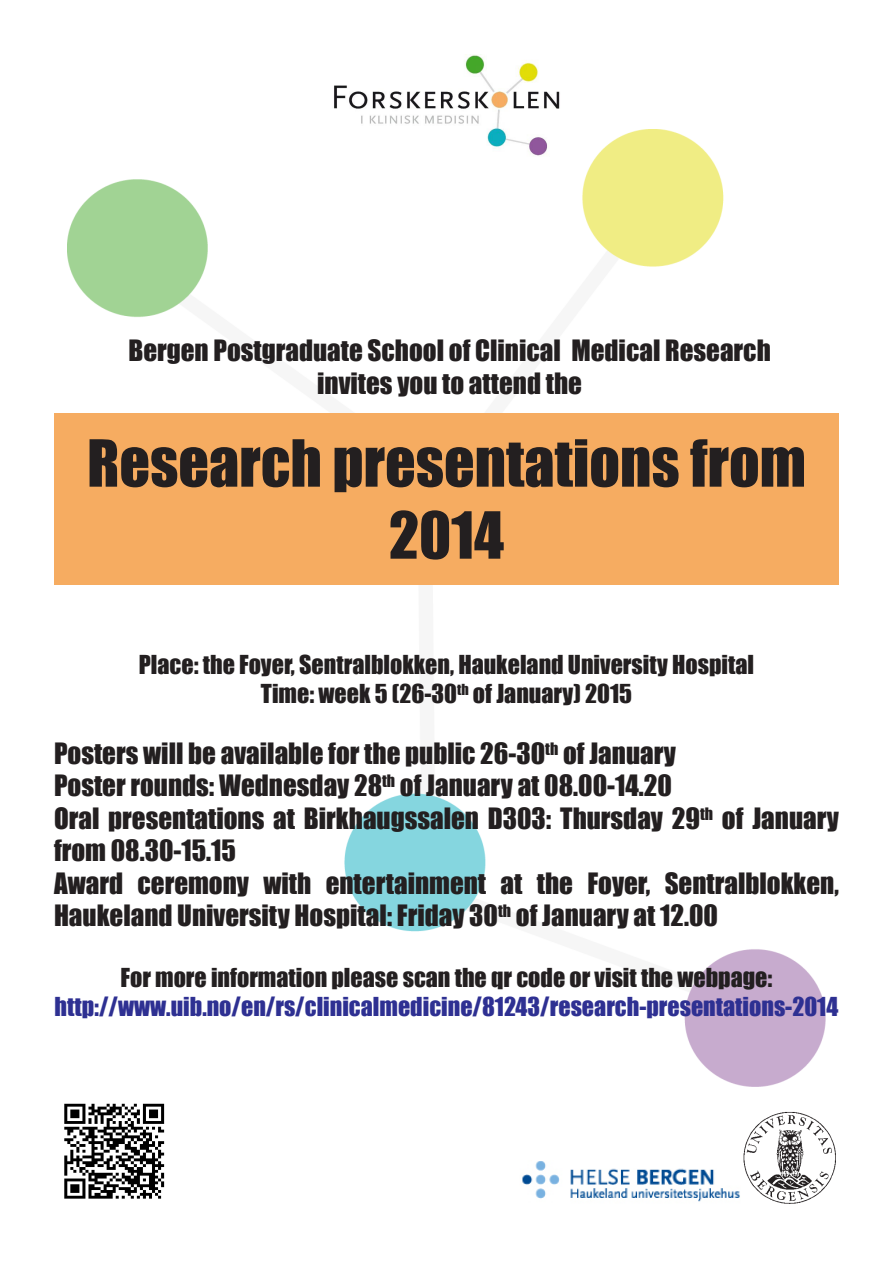
<style>
.page{position:relative;width:893px;height:1263px;background:#fff}
.page>*{position:absolute;margin:0;border:0;box-sizing:border-box;transform-origin:0 0}
.t1{font:60px/72px "Impact";color:#231f20;text-align:center}
.t2{font:27px/32.4px "Impact";color:#231f20}
.t3{font:24px "Impact";color:#231f20}
.t4{font:24px "Impact";color:#2e3092}
</style>
<div class="page">
<img style="left:67px;top:130px;width:758px;height:956px">
<img style="left:522px;top:1161px;width:218px;height:41px">
<img style="left:743px;top:1112px;width:93px;height:92px">
<img style="left:333px;top:54px;width:227px;height:102px">
<div style="left:54px;top:413px;width:785px;height:172px;background:#f6ac61"></div>
<img style="left:64px;top:1103px;width:101px;height:96px">
<p class="t2" style="left:128px;top:334px;width:644px">Bergen Postgraduate School of Clinical Medical Research</p>
<p class="t2" style="left:317px;top:366px;width:266px">invites you to attend the</p>
<p class="t1" style="left:87px;top:426px;width:720px">Research presentations from<br>2014</p>
<p class="t3" style="left:139px;top:646px;width:617px">Place: the Foyer, Sentralblokken, Haukeland University Hospital</p>
<p class="t3" style="left:261px;top:675px;width:373px">Time: week 5 (26-30<sup>th</sup> of January) 2015</p>
<p class="t2" style="left:54px;top:736px;width:623px">Posters will be available for the public 26-30<sup>th</sup> of January</p>
<p class="t2" style="left:54px;top:769px;width:619px">Poster rounds: Wednesday 28<sup>th</sup> of January at 08.00-14.20</p>
<p class="t2" style="left:54px;top:801px;width:786px">Oral presentations at Birkhaugssalen D303: Thursday 29<sup>th</sup> of January from 08.30-15.15</p>
<p class="t2" style="left:54px;top:866px;width:786px">Award ceremony with entertainment at the Foyer, Sentralblokken,<br>Haukeland University Hospital: Friday 30<sup>th</sup> of January at 12.00</p>
<p class="t3" style="left:121px;top:959px;width:653px">For more information please scan the qr code or visit the webpage:</p>
<p class="t4" style="left:55px;top:988px;width:785px">http://www.uib.no/en/rs/clinicalmedicine/81243/research-presentations-2014</p>
</div>
